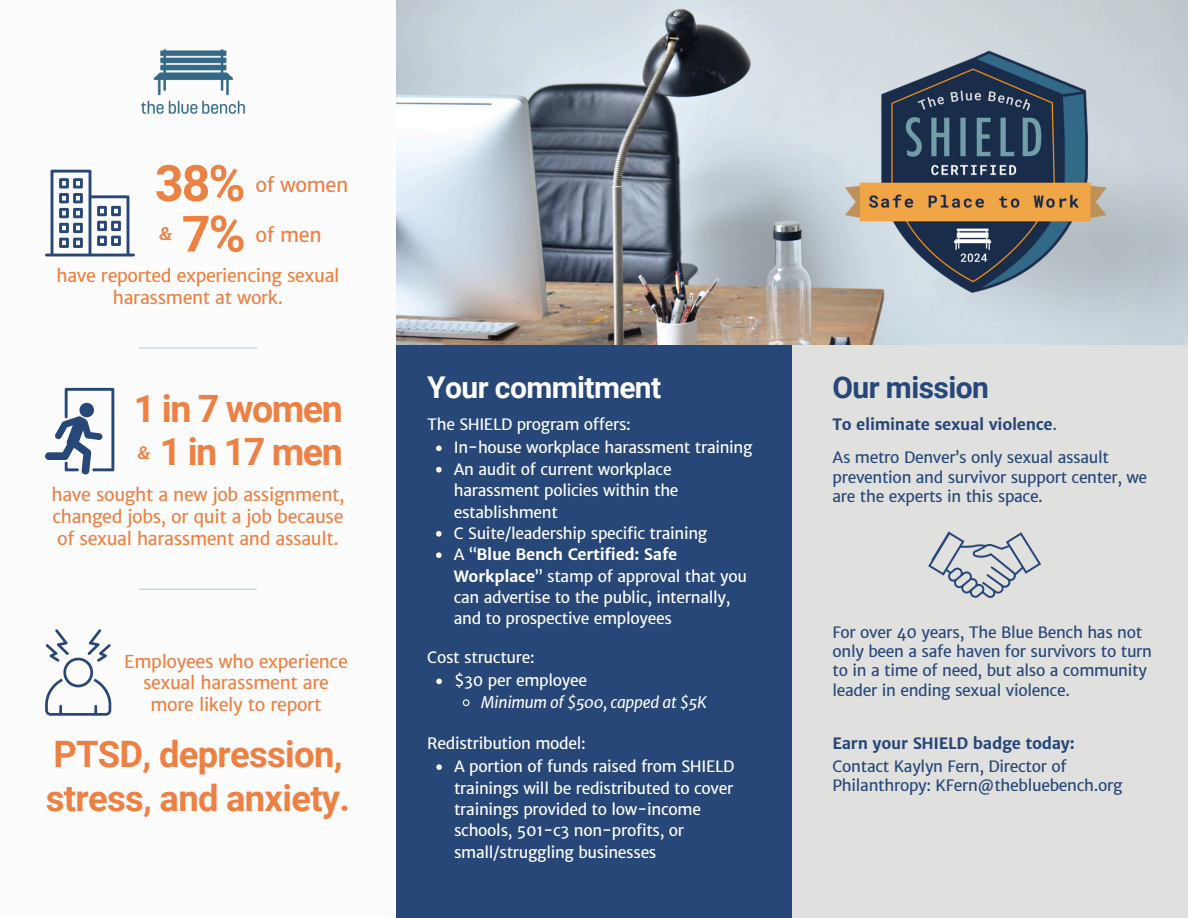
<style>
.page{position:relative;width:1188px;height:918px;background:#e0e0df}
.page>*{position:absolute;margin:0;border:0;box-sizing:border-box;transform-origin:0 0}
.t1{font:700 50.25px "Roboto";color:#ed8144}
.t2{font:700 37.65px "Roboto";letter-spacing:-.04em;color:#ed8144}
.t3{font:700 36.45px/44.7px "Roboto";letter-spacing:-.02em;color:#ed8144}
.t4{font:700 30px "Roboto";letter-spacing:-.02em;color:#fff}
.t5{font:700 30px "Roboto";letter-spacing:-.02em;color:#274778}
.t6{font:19.8px "Merriweather Sans";letter-spacing:-.02em;color:#ed8144}
.t7{font:17.85px/21.8px "Merriweather Sans";letter-spacing:-.02em;color:#ed8144;text-align:center}
.t8{font:italic 700 17.25px "Merriweather Sans";color:#ed8144}
.t9{font:italic 700 16.8px "Merriweather Sans";color:#ed8144}
.t10{font:15.75px/21.3px "Merriweather Sans";letter-spacing:-.02em;color:#fff}
.t11{font:15.75px/19.2px "Merriweather Sans";letter-spacing:-.02em;color:#274778}
.t12{font:700 15.75px "Merriweather Sans";letter-spacing:-.02em;color:#274778}
.t13{font:italic 15.75px "Merriweather Sans";letter-spacing:-.02em;color:#fff}
.s1{font-weight:400}
.s2{font-weight:700}
</style>
<div class="page">
<div style="left:0;top:0;width:396px;height:917px;background:#fcfcfc"></div>
<img style="left:396px;top:0;width:792px;height:344px">
<img style="left:905px;top:135px;width:283px;height:210px">
<div style="left:396px;top:345px;width:396px;height:573px;background:#274778"></div>
<img style="left:141px;top:49px;width:105px;height:65px">
<svg style="left:928px;top:532px;width:113px;height:66px"></svg>
<svg style="left:45px;top:170px;width:90px;height:86px"></svg>
<svg style="left:45px;top:388px;width:69px;height:86px"></svg>
<svg style="left:45px;top:629px;width:66px;height:86px"></svg>
<svg style="left:436px;top:446px;width:6px;height:5px"></svg>
<svg style="left:436px;top:467px;width:6px;height:6px"></svg>
<svg style="left:436px;top:531px;width:6px;height:6px"></svg>
<svg style="left:436px;top:552px;width:6px;height:6px"></svg>
<svg style="left:436px;top:679px;width:6px;height:5px"></svg>
<svg style="left:462px;top:699px;width:8px;height:8px"></svg>
<svg style="left:436px;top:764px;width:6px;height:6px"></svg>
<hr style="left:139px;top:347px;width:118px;height:2px;background:#73a0ab">
<hr style="left:139px;top:589px;width:118px;height:1px;background:#73a0ab">
<img style="left:820px;top:0;width:330px;height:344px">
<p class="t1" style="left:155px;top:154px;width:92px">38%</p>
<p class="t6" style="left:255px;top:172px;width:95px">of women</p>
<h1 class="t1" style="left:182px;top:205px;width:65px">7%</h1>
<h1 class="t6" style="left:255px;top:223px;width:68px">of men</h1>
<p class="t7" style="left:56px;top:265px;width:285px">have reported experiencing sexual harassment at work.</p>
<p class="t8" style="left:159px;top:223px;width:14px">&amp;</p>
<h5 class="t2" style="left:134px;top:387px;width:210px">1 in 7 women</h5>
<p class="t9" style="left:137px;top:442px;width:14px">&amp;</p>
<p class="t2" style="left:160px;top:430px;width:185px">1 in 17 men</p>
<h4 class="t7" style="left:52px;top:484px;width:294px;text-align:justify">have sought a new job assignment, changed jobs, or quit a job because of sexual harassment and assault.</h4>
<h2 class="t7" style="left:124px;top:650px;width:225px">Employees who experience sexual harassment are more likely to report</h2>
<h2 class="t3" style="left:46px;top:732px;width:306px">PTSD, depression, stress, and anxiety.</h2>
<p class="t4" style="left:427px;top:370px;width:235px">Your commitment</p>
<h6 class="t5" style="left:832px;top:370px;width:158px">Our mission</h6>
<p class="t10" style="left:427px;top:414px;width:205px">The SHIELD program offers:</p>
<p class="t12" style="left:832px;top:415px;width:226px">To eliminate sexual violence<span class="s1">.</span></p>
<h6 class="t10" style="left:454px;top:437px;width:300px">In-house workplace harassment training</h6>
<h2 class="t10" style="left:454px;top:459px;width:226px">An audit of current workplace harassment policies within the establishment</h2>
<p class="t10" style="left:454px;top:523px;width:255px">C Suite/leadership specific training</p>
<p class="t10" style="left:454px;top:544px;width:295px">A “<span class="s2">Blue Bench Certified: Safe Workplace</span>” stamp of approval that you can advertise to the public, internally, and to prospective employees</p>
<p class="t10" style="left:427px;top:647px;width:109px">Cost structure:</p>
<p class="t10" style="left:454px;top:670px;width:135px">$30 per employee</p>
<p class="t13" style="left:481px;top:692px;width:227px">Minimum of $500, capped at $5K</p>
<p class="t10" style="left:427px;top:733px;width:160px">Redistribution model:</p>
<p class="t10" style="left:454px;top:756px;width:282px">A portion of funds raised from SHIELD trainings will be redistributed to cover trainings provided to low-income schools, 501-c3 non-profits, or small/struggling businesses</p>
<p class="t11" style="left:832px;top:448px;width:316px">As metro Denver’s only sexual assault prevention and survivor support center, we are the experts in this space.</p>
<p class="t11" style="left:832px;top:623px;width:321px">For over 40 years, The Blue Bench has not only been a safe haven for survivors to turn to in a time of need, but also a community leader in ending sexual violence.</p>
<p class="t12" style="left:832px;top:734px;width:244px">Earn your SHIELD badge today:</p>
<p class="t11" style="left:832px;top:757px;width:291px">Contact Kaylyn Fern, Director of<br>Philanthropy: KFern@thebluebench.org</p>
</div>
